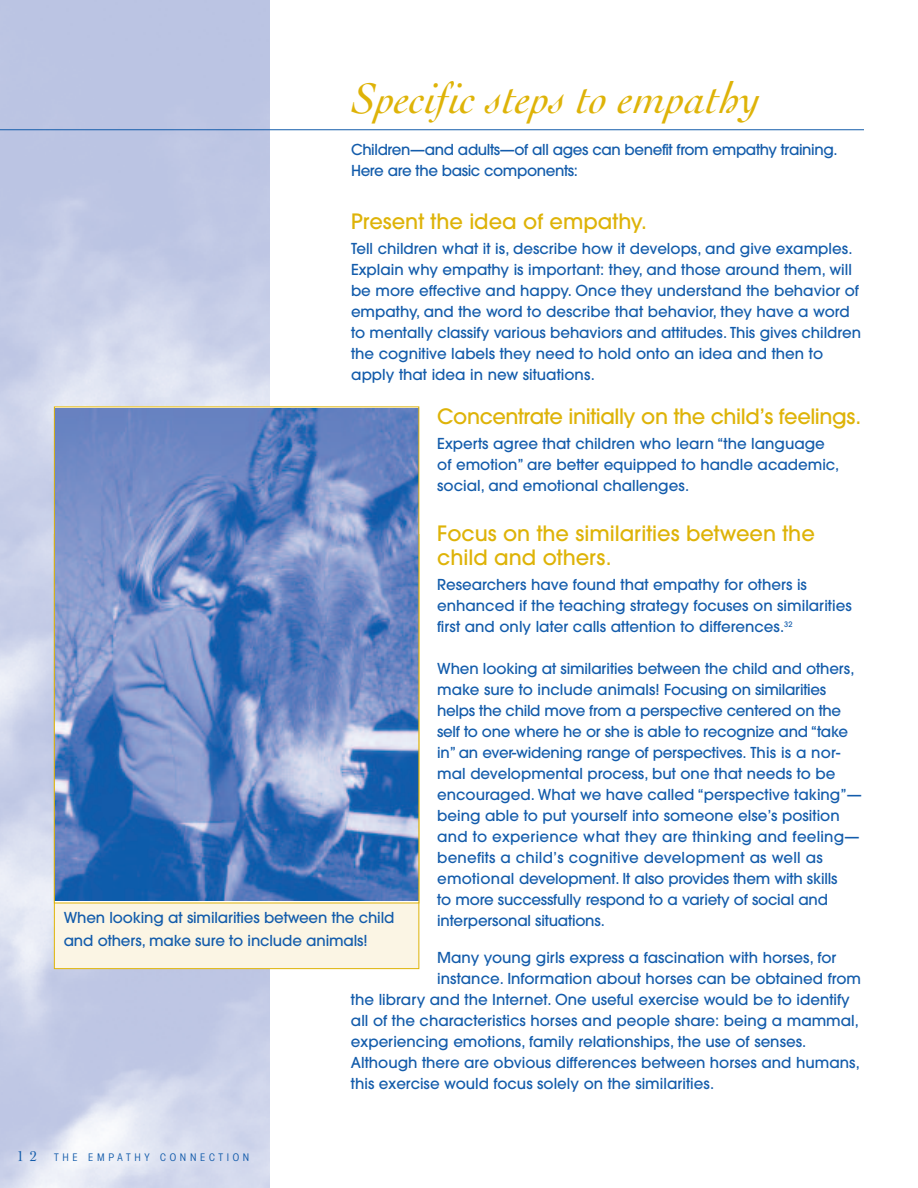
<style>
.page{position:relative;width:918px;height:1188px;background:#fff}
.page>*{position:absolute;margin:0;border:0;box-sizing:border-box;transform-origin:0 0}
.t1{font:italic 45px "Cochin";color:#deb308}
.t2{font:500 21px/24px "Avant Garde";color:#deb308}
.t3{font:500 21px "Avant Garde";letter-spacing:-.02em;color:#deb308}
.t4{font:500 15px/21px "Avant Garde";color:#135cab}
.t5{font:500 15px/21px "Avant Garde";letter-spacing:-.025em;color:#135cab}
.t6{font:condensed 10.5px "Avant Garde";letter-spacing:.35em;color:#135cab}
.s1{font-family:"Cochin";font-stretch:normal;font-size:15px}
</style>
<div class="page">
<div style="left:54px;top:535px;width:365px;height:434px;background:#fbf5e4"></div>
<img style="left:56px;top:408px;width:361px;height:492px">
<hr style="left:0;top:129px;width:864px;height:1px;background:#135cab">
<h1 class="t1" style="left:351px;top:81px;width:411px">Specific steps to empathy</h1>
<p class="t5" style="left:351px;top:140px;width:488px">Children—and adults—of all ages can benefit from empathy training.<br>Here are the basic components:</p>
<h2 class="t2" style="left:351px;top:211px;width:297px">Present the idea of empathy.</h2>
<p class="t4" style="left:351px;top:239px;width:512px">Tell children what it is, describe how it develops, and give examples.<br>Explain why empathy is important: they, and those around them, will be more effective and happy. Once they understand the behavior of empathy, and the word to describe that behavior, they have a word to mentally classify various behaviors and attitudes. This gives children the cognitive labels they need to hold onto an idea and then to apply that idea in new situations.</p>
<h2 class="t3" style="left:437px;top:408px;width:425px">Concentrate initially on the child’s feelings.</h2>
<p class="t4" style="left:437px;top:435px;width:404px">Experts agree that children who learn “the language of emotion” are better equipped to handle academic, social, and emotional challenges.</p>
<h2 class="t2" style="left:437px;top:523px;width:379px">Focus on the similarities between the child and others.</h2>
<p class="t4" style="left:437px;top:576px;width:416px">Researchers have found that empathy for others is enhanced if the teaching strategy focuses on similarities first and only later calls attention to differences.<sup>32</sup></p>
<p class="t4" style="left:437px;top:660px;width:426px">When looking at similarities between the child and others, make sure to include animals! Focusing on similarities helps the child move from a perspective centered on the self to one where he or she is able to recognize and “take in” an ever-widening range of perspectives. This is a nor&shy;mal developmental process, but one that needs to be encouraged. What we have called “perspective taking”— being able to put yourself into someone else’s position and to experience what they are thinking and feeling— benefits a child’s cognitive development as well as emotional development. It also provides them with skills<br>to more successfully respond to a variety of social and interpersonal situations.</p>
<p class="t4" style="left:437px;top:948px;width:401px">Many young girls express a fascination with horses, for</p>
<p class="t4" style="left:437px;top:969px;width:425px">instance. Information about horses can be obtained from</p>
<p class="t4" style="left:351px;top:990px;width:500px">the library and the Internet. One useful exercise would be to identify</p>
<p class="t4" style="left:351px;top:1011px;width:509px">all of the characteristics horses and people share: being a mammal,</p>
<p class="t4" style="left:351px;top:1032px;width:457px">experiencing emotions, family relationships, the use of senses.</p>
<p class="t4" style="left:351px;top:1053px;width:510px">Although there are obvious differences between horses and humans,</p>
<p class="t4" style="left:351px;top:1074px;width:365px">this exercise would focus solely on the similarities.</p>
<p class="t4" style="left:64px;top:908px;width:332px;line-height:22.5px">When looking at similarities between the child and others, make sure to include animals!</p>
<p class="t6" style="left:17px;top:1153px;width:234px"><span class="s1">12</span> THE EMPATHY CONNECTION</p>
</div>
